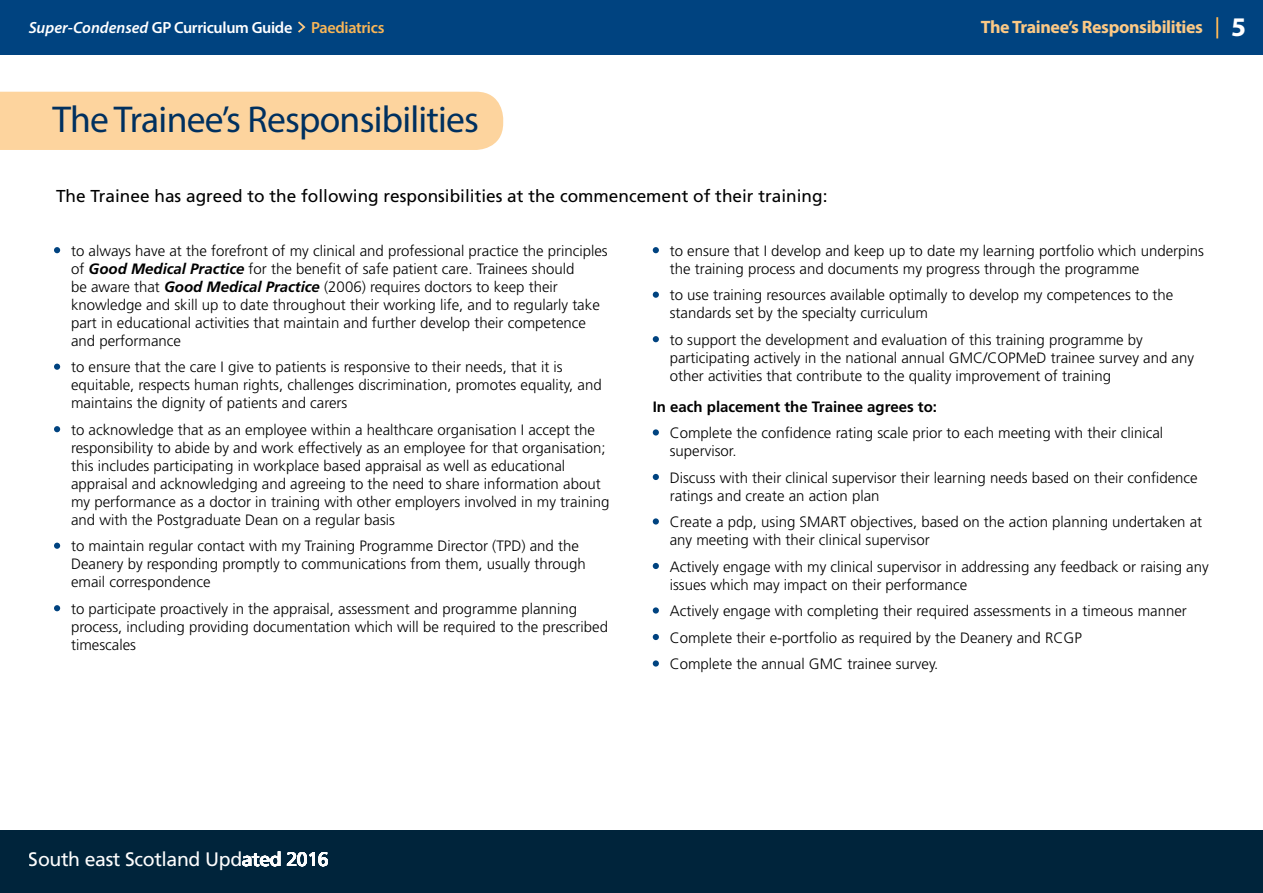
<style>
.page{position:relative;width:1263px;height:893px;background:#fff}
.page>*{position:absolute;margin:0;border:0;box-sizing:border-box;transform-origin:0 0}
.t1{font:37.5px "Myriad Pro";letter-spacing:-.02em;color:#00305f}
.t2{font:700 27px "Myriad Pro";color:#fff}
.t3{font:19.5px "Frutiger LT Std";letter-spacing:-.02em;color:#fff}
.t4{font:700 18px "Myriad Pro";letter-spacing:-.02em;color:#fcc985}
.t5{font:17.25px "Frutiger LT Std";color:#000}
.t6{font:600 16.2px "Myriad Pro";letter-spacing:-.02em;color:#fff}
.t7{font:300 15px/18px "Frutiger LT Std";color:#000}
.t8{font:700 15px "Frutiger LT Std";color:#000}
.s1{font-style:italic}
.s2{color:#f9b657}
.s3{font-weight:700;font-style:italic}
</style>
<div class="page">
<div style="left:0;top:92px;width:503px;height:58px;background:#fdd49e"></div>
<svg style="left:54px;top:247px;width:6px;height:6px"></svg>
<svg style="left:54px;top:364px;width:6px;height:6px"></svg>
<svg style="left:54px;top:426px;width:6px;height:6px"></svg>
<svg style="left:54px;top:543px;width:6px;height:6px"></svg>
<svg style="left:54px;top:605px;width:6px;height:6px"></svg>
<svg style="left:653px;top:247px;width:6px;height:6px"></svg>
<svg style="left:653px;top:292px;width:6px;height:6px"></svg>
<svg style="left:653px;top:336px;width:6px;height:6px"></svg>
<div style="left:653px;top:429px;width:6px;height:7px;background:#004380;border-radius:50%"></div>
<svg style="left:653px;top:474px;width:6px;height:6px"></svg>
<div style="left:653px;top:518px;width:6px;height:7px;background:#004380;border-radius:50%"></div>
<svg style="left:653px;top:563px;width:6px;height:6px"></svg>
<div style="left:653px;top:607px;width:6px;height:7px;background:#004380;border-radius:50%"></div>
<svg style="left:653px;top:634px;width:6px;height:6px"></svg>
<div style="left:653px;top:660px;width:6px;height:7px;background:#004380;border-radius:50%"></div>
<div style="left:0;top:0;width:1263px;height:54px;background:#004380"></div>
<svg style="left:298px;top:21px;width:8px;height:12px"></svg>
<hr style="left:1216px;top:17px;width:2px;height:21px;background:#f9b657">
<div style="left:0;top:831px;width:1263px;height:62px;background:#00243b"></div>
<p class="t6" style="left:29px;top:17px;width:357px"><span class="s1">Super-Condensed</span> GP Curriculum Guide <span class="s2">Paediatrics</span></p>
<h2 class="t2" style="left:1231px;top:9px;width:16px">5</h2>
<p class="t4" style="left:981px;top:15px;width:224px">The Trainee’s Responsibilities</p>
<h1 class="t1" style="left:52px;top:97px;width:428px">The Trainee’s Responsibilities</h1>
<p class="t5" style="left:56px;top:186px;width:773px">The Trainee has agreed to the following responsibilities at the commencement of their training:</p>
<p class="t7" style="left:71px;top:242px;width:538px">to always have at the forefront of my clinical and professional practice the principles of <span class="s3">Good Medical Practice</span> for the benefit of safe patient care. Trainees should<br>be aware that <span class="s3">Good Medical Practice</span> (2006) requires doctors to keep their knowledge and skill up to date throughout their working life, and to regularly take part in educational activities that maintain and further develop their competence and performance</p>
<p class="t7" style="left:71px;top:358px;width:532px">to ensure that the care I give to patients is responsive to their needs, that it is equitable, respects human rights, challenges discrimination, promotes equality, and maintains the dignity of patients and carers</p>
<p class="t7" style="left:71px;top:421px;width:540px">to acknowledge that as an employee within a healthcare organisation I accept the responsibility to abide by and work effectively as an employee for that organisation; this includes participating in workplace based appraisal as well as educational appraisal and acknowledging and agreeing to the need to share information about my performance as a doctor in training with other employers involved in my training and with the Postgraduate Dean on a regular basis</p>
<p class="t7" style="left:71px;top:537px;width:516px">to maintain regular contact with my Training Programme Director (TPD) and the<br>Deanery by responding promptly to communications from them, usually through email correspondence</p>
<p class="t7" style="left:71px;top:600px;width:539px">to participate proactively in the appraisal, assessment and programme planning process, including providing documentation which will be required to the prescribed timescales</p>
<p class="t7" style="left:670px;top:242px;width:536px">to ensure that I develop and keep up to date my learning portfolio which underpins the training process and documents my progress through the programme</p>
<p class="t7" style="left:670px;top:286px;width:505px">to use training resources available optimally to develop my competences to the standards set by the specialty curriculum</p>
<p class="t7" style="left:670px;top:331px;width:526px">to support the development and evaluation of this training programme by participating actively in the national annual GMC/COPMeD trainee survey and any other activities that contribute to the quality improvement of training</p>
<p class="t8" style="left:653px;top:398px;width:286px">In each placement the Trainee agrees to:</p>
<p class="t7" style="left:670px;top:424px;width:495px">Complete the confidence rating scale prior to each meeting with their clinical supervisor.</p>
<p class="t7" style="left:670px;top:469px;width:529px">Discuss with their clinical supervisor their learning needs based on their confidence ratings and create an action plan</p>
<p class="t7" style="left:670px;top:513px;width:534px">Create a pdp, using SMART objectives, based on the action planning undertaken at any meeting with their clinical supervisor</p>
<p class="t7" style="left:670px;top:558px;width:540px">Actively engage with my clinical supervisor in addressing any feedback or raising any issues which may impact on their performance</p>
<p class="t7" style="left:670px;top:598px;width:519px;line-height:26.5px">Actively engage with completing their required assessments in a timeous manner<br>Complete their e-portfolio as required by the Deanery and RCGP<br>Complete the annual GMC trainee survey.</p>
<h3 class="t3" style="left:29px;top:848px;width:301px">South east Scotland Updated 2016</h3>
</div>
